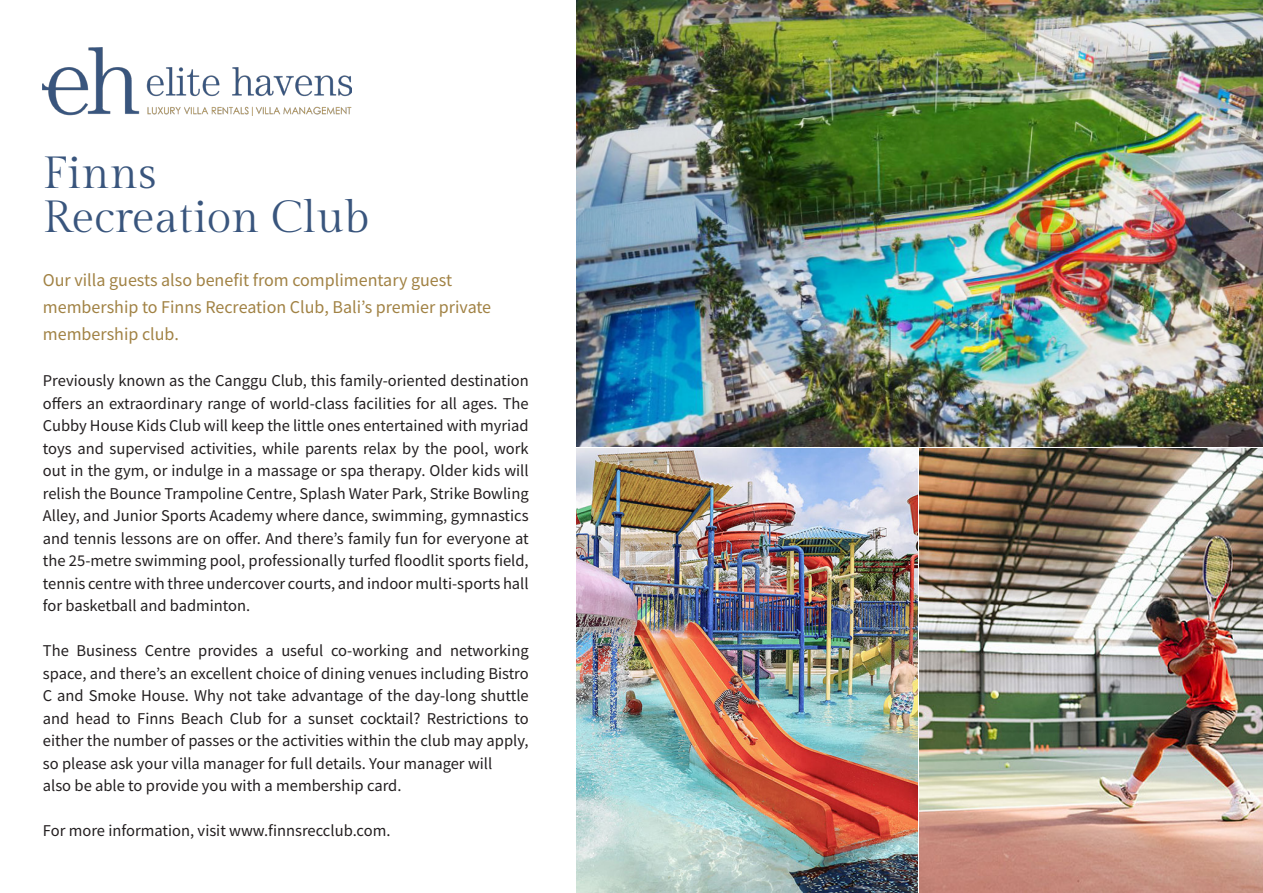
<style>
.page{position:relative;width:1263px;height:893px;background:#fff}
.page>*{position:absolute;margin:0;border:0;box-sizing:border-box;transform-origin:0 0}
.t1{font:45px "Gilda Display";color:#39557d}
.t2{font:18px/27px "Source Sans Pro";color:#a18244}
.t3{font:16.5px/22.5px "Source Sans Pro";color:#231f20;text-align:justify}
</style>
<div class="page">
<img style="left:43px;top:48px;width:309px;height:68px">
<img style="left:577px;top:0;width:686px;height:446px">
<img style="left:577px;top:449px;width:341px;height:444px">
<img style="left:920px;top:449px;width:343px;height:444px">
<p class="t1" style="left:43px;top:148px;width:115px">Finns</p>
<p class="t1" style="left:43px;top:192px;width:328px">Recreation Club</p>
<p class="t2" style="left:43px;top:266px;width:450px">Our villa guests also benefit from complimentary guest membership to Finns Recreation Club, Bali’s premier private membership club.</p>
<p class="t3" style="left:43px;top:369px;width:487px">Previously known as the Canggu Club, this family-oriented destination offers an extraordinary range of world-class facilities for all ages. The Cubby House Kids Club will keep the little ones entertained with myriad toys and supervised activities, while parents relax by the pool, work out in the gym, or indulge in a massage or spa therapy. Older kids will relish the Bounce Trampoline Centre, Splash Water Park, Strike Bowling Alley, and Junior Sports Academy where dance, swimming, gymnastics and tennis lessons are on offer. And there’s family fun for everyone at the 25-metre swimming pool, professionally turfed floodlit sports field, tennis centre with three undercover courts, and indoor multi-sports hall for basketball and badminton.</p>
<p class="t3" style="left:43px;top:639px;width:487px">The Business Centre provides a useful co-working and networking space, and there’s an excellent choice of dining venues including Bistro C and Smoke House. Why not take advantage of the day-long shuttle and head to Finns Beach Club for a sunset cocktail? Restrictions to either the number of passes or the activities within the club may apply, so please ask your villa manager for full details. Your manager will</p>
<p class="t3" style="left:43px;top:774px;width:360px">also be able to provide you with a membership card.</p>
<p class="t3" style="left:43px;top:819px;width:349px">For more information, visit www.finnsrecclub.com.</p>
</div>
